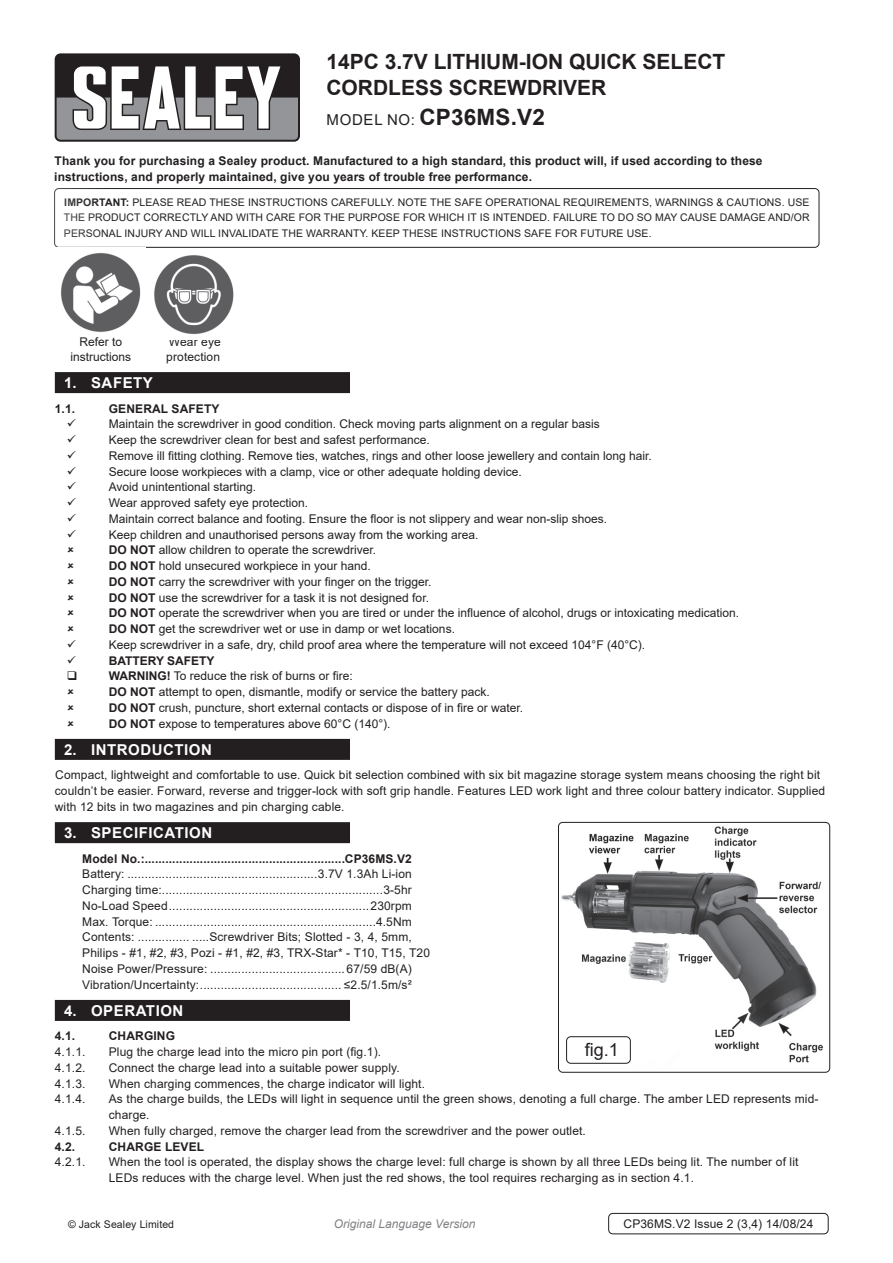
<style>
.page{position:relative;width:893px;height:1263px;background:#fff}
.page>*{position:absolute;margin:0;border:0;box-sizing:border-box;transform-origin:0 0}
.Product_Description{font:700 22.5px "Arial";letter-spacing:.01em;color:#231f20}
.Product_Description-2{font:700 21px/25.2px "Arial";color:#231f20}
.t1{font:18px "Arial";color:#231f20}
.t2{font:700 15px "Arial";letter-spacing:.035em;color:#fff}
.Body{font:12px/15.8px "Arial";color:#231f20}
.Specifications__Tabbed{font:12px "Arial";letter-spacing:.01em;color:#231f20}
.Body-2{font:700 12px/15.8px "Arial";letter-spacing:.01em;color:#231f20}
.Specifications__Tabbed-2{font:700 12px "Arial";letter-spacing:.01em;color:#231f20}
.Body__Footer{font:12px "Arial";letter-spacing:.01em;color:#231f20}
.t3{font:italic 12px "Arial";color:#808285}
.Body__Justified__7pt{font:10.5px/15.8px "Arial";letter-spacing:.01em;color:#231f20;text-align:justify}
.s1{font-weight:400;font-size:15px}
.s2{font-weight:700}
</style>
<div class="page">
<div style="left:55px;top:53px;width:245px;height:89px;background:#231f20;border-radius:6px"></div>
<svg style="left:57px;top:66px;width:241px;height:74px"></svg>
<div style="left:54px;top:188px;width:765px;height:60px;border:1px solid #231f20;border-radius:4px"></div>
<div style="left:55px;top:372px;width:295px;height:21px;background:#231f20"></div>
<div style="left:55px;top:739px;width:295px;height:21px;background:#231f20"></div>
<div style="left:55px;top:822px;width:295px;height:21px;background:#231f20"></div>
<div style="left:55px;top:1000px;width:295px;height:21px;background:#231f20"></div>
<img style="left:560px;top:826px;width:264px;height:245px">
<div style="left:558px;top:822px;width:272px;height:251px;border:1px solid #231f20;border-radius:4px"></div>
<div style="left:608px;top:1213px;width:220px;height:21px;border:1px solid #231f20;border-radius:4px"></div>
<img style="left:56px;top:247px;width:90px;height:85px">
<div style="left:566px;top:1036px;width:65px;height:28px;border:1px solid #231f20;border-radius:4px"></div>
<img style="left:154px;top:255px;width:80px;height:79px">
<p class="Product_Description-2" style="left:326px;top:50px;width:401px">14PC 3.7V LITHIUM-ION QUICK SELECT<br>CORDLESS SCREWDRIVER</p>
<p class="Product_Description" style="left:327px;top:101px;width:220px"><span class="s1">MODEL NO:</span> CP36MS.V2</p>
<p class="Body-2" style="left:54px;top:153px;width:710px">Thank you for purchasing a Sealey product. Manufactured to a high standard, this product will, if used according to these instructions, and properly maintained, give you years of trouble free performance.</p>
<p class="Body__Justified__7pt" style="left:64px;top:194px;width:747px"><span class="s2">IMPORTANT:</span> PLEASE READ THESE INSTRUCTIONS CAREFULLY. NOTE THE SAFE OPERATIONAL REQUIREMENTS, WARNINGS &amp; CAUTIONS. USE THE PRODUCT CORRECTLY AND WITH CARE FOR THE PURPOSE FOR WHICH IT IS INTENDED. FAILURE TO DO SO MAY CAUSE DAMAGE AND/OR PERSONAL INJURY AND WILL INVALIDATE THE WARRANTY. KEEP THESE INSTRUCTIONS SAFE FOR FUTURE USE.</p>
<p class="Body" style="left:71px;top:335px;width:62px;line-height:14.4px;text-align:center">Refer to instructions</p>
<p class="Body" style="left:166px;top:335px;width:56px;line-height:14.4px">Wear eye protection</p>
<p class="t2" style="left:64px;top:372px;width:90px">1. SAFETY</p>
<p class="Body-2" style="left:55px;top:401px;width:22px">1.1.</p>
<p class="Body-2" style="left:109px;top:401px;width:112px">GENERAL SAFETY</p>
<p class="Body" style="left:109px;top:416px;width:492px">Maintain the screwdriver in good condition. Check moving parts alignment on a regular basis</p>
<p class="Body" style="left:109px;top:432px;width:322px">Keep the screwdriver clean for best and safest performance.</p>
<p class="Body" style="left:109px;top:448px;width:544px">Remove ill fitting clothing. Remove ties, watches, rings and other loose jewellery and contain long hair.</p>
<p class="Body" style="left:109px;top:463px;width:414px">Secure loose workpieces with a clamp, vice or other adequate holding device.</p>
<p class="Body" style="left:109px;top:479px;width:149px">Avoid unintentional starting.</p>
<p class="Body" style="left:109px;top:495px;width:201px">Wear approved safety eye protection.</p>
<p class="Body" style="left:109px;top:511px;width:500px">Maintain correct balance and footing. Ensure the floor is not slippery and wear non-slip shoes.</p>
<p class="Body" style="left:109px;top:526px;width:371px">Keep children and unauthorised persons away from the working area.</p>
<p class="Body" style="left:109px;top:542px;width:269px"><span class="s2">DO NOT</span> allow children to operate the screwdriver.</p>
<p class="Body" style="left:109px;top:558px;width:264px"><span class="s2">DO NOT</span> hold unsecured workpiece in your hand.</p>
<p class="Body" style="left:109px;top:574px;width:324px"><span class="s2">DO NOT</span> carry the screwdriver with your finger on the trigger.</p>
<p class="Body" style="left:109px;top:589px;width:322px"><span class="s2">DO NOT</span> use the screwdriver for a task it is not designed for.</p>
<p class="Body" style="left:109px;top:605px;width:632px"><span class="s2">DO NOT</span> operate the screwdriver when you are tired or under the influence of alcohol, drugs or intoxicating medication.</p>
<p class="Body" style="left:109px;top:621px;width:348px"><span class="s2">DO NOT</span> get the screwdriver wet or use in damp or wet locations.</p>
<p class="Body" style="left:109px;top:637px;width:538px">Keep screwdriver in a safe, dry, child proof area where the temperature will not exceed 104°F (40°C).</p>
<p class="Body-2" style="left:109px;top:653px;width:107px">BATTERY SAFETY</p>
<p class="Body" style="left:109px;top:668px;width:245px"><span class="s2">WARNING!</span> To reduce the risk of burns or fire:</p>
<p class="Body" style="left:109px;top:684px;width:382px"><span class="s2">DO NOT</span> attempt to open, dismantle, modify or service the battery pack.</p>
<p class="Body" style="left:109px;top:700px;width:416px"><span class="s2">DO NOT</span> crush, puncture, short external contacts or dispose of in fire or water.</p>
<p class="Body" style="left:109px;top:715px;width:283px"><span class="s2">DO NOT</span> expose to temperatures above 60°C (140°).</p>
<p class="t2" style="left:64px;top:739px;width:149px">2. INTRODUCTION</p>
<p class="Body" style="left:55px;top:767px;width:772px">Compact, lightweight and comfortable to use. Quick bit selection combined with six bit magazine storage system means choosing the right bit couldn’t be easier. Forward, reverse and trigger-lock with soft grip handle. Features LED work light and three colour battery indicator. Supplied with 12 bits in two magazines and pin charging cable.</p>
<p class="t2" style="left:64px;top:822px;width:150px">3. SPECIFICATION</p>
<p class="Specifications__Tabbed-2" style="left:82px;top:850px;width:331px">Model No.:..........................................................CP36MS.V2</p>
<p class="Specifications__Tabbed" style="left:82px;top:866px;width:331px">Battery: .......................................................3.7V 1.3Ah Li-ion</p>
<p class="Specifications__Tabbed" style="left:82px;top:882px;width:331px">Charging time:................................................................3-5hr</p>
<p class="Specifications__Tabbed" style="left:82px;top:897px;width:331px">No-Load Speed..........................................................230rpm</p>
<p class="Specifications__Tabbed" style="left:82px;top:913px;width:331px">Max. Torque: ................................................................4.5Nm</p>
<p class="Specifications__Tabbed" style="left:82px;top:929px;width:331px">Contents: ............... .....Screwdriver Bits; Slotted - 3, 4, 5mm,</p>
<p class="Specifications__Tabbed" style="left:82px;top:945px;width:349px">Philips - #1, #2, #3, Pozi - #1, #2, #3, TRX-Star* - T10, T15, T20</p>
<p class="Specifications__Tabbed" style="left:82px;top:960px;width:331px">Noise Power/Pressure: ....................................... 67/59 dB(A)</p>
<p class="Specifications__Tabbed" style="left:82px;top:976px;width:331px">Vibration/Uncertainty:......................................... ≤2.5/1.5m/s²</p>
<p class="t2" style="left:64px;top:1000px;width:121px">4. OPERATION</p>
<p class="Body-2" style="left:55px;top:1028px;width:22px">4.1.</p>
<p class="Body-2" style="left:109px;top:1028px;width:68px">CHARGING</p>
<p class="Body" style="left:55px;top:1044px;width:32px">4.1.1.</p>
<p class="Body" style="left:109px;top:1044px;width:274px">Plug the charge lead into the micro pin port (fig.1).</p>
<p class="Body" style="left:55px;top:1060px;width:32px">4.1.2.</p>
<p class="Body" style="left:109px;top:1060px;width:292px">Connect the charge lead into a suitable power supply.</p>
<p class="Body" style="left:55px;top:1075px;width:32px">4.1.3.</p>
<p class="Body" style="left:109px;top:1075px;width:318px">When charging commences, the charge indicator will light.</p>
<p class="Body" style="left:55px;top:1091px;width:32px">4.1.4.</p>
<p class="Body" style="left:109px;top:1091px;width:711px">As the charge builds, the LEDs will light in sequence until the green shows, denoting a full charge. The amber LED represents mid&shy;charge.</p>
<p class="Body" style="left:55px;top:1123px;width:32px">4.1.5.</p>
<p class="Body" style="left:109px;top:1123px;width:479px">When fully charged, remove the charger lead from the screwdriver and the power outlet.</p>
<p class="Body-2" style="left:55px;top:1139px;width:22px">4.2.</p>
<p class="Body-2" style="left:109px;top:1139px;width:97px">CHARGE LEVEL</p>
<p class="Body" style="left:55px;top:1154px;width:32px">4.2.1.</p>
<p class="Body" style="left:109px;top:1154px;width:691px">When the tool is operated, the display shows the charge level: full charge is shown by all three LEDs being lit. The number of lit<br>LEDs reduces with the charge level. When just the red shows, the tool requires recharging as in section 4.1.</p>
<p class="Body__Justified__7pt" style="left:68px;top:1216px;width:108px">© Jack Sealey Limited</p>
<p class="t3" style="left:334px;top:1216px;width:143px">Original Language Version</p>
<p class="Body__Footer" style="left:623px;top:1216px;width:192px">CP36MS.V2 Issue 2 (3,4) 14/08/24</p>
<p class="t1" style="left:585px;top:1037px;width:36px">fig.1</p>
</div>
